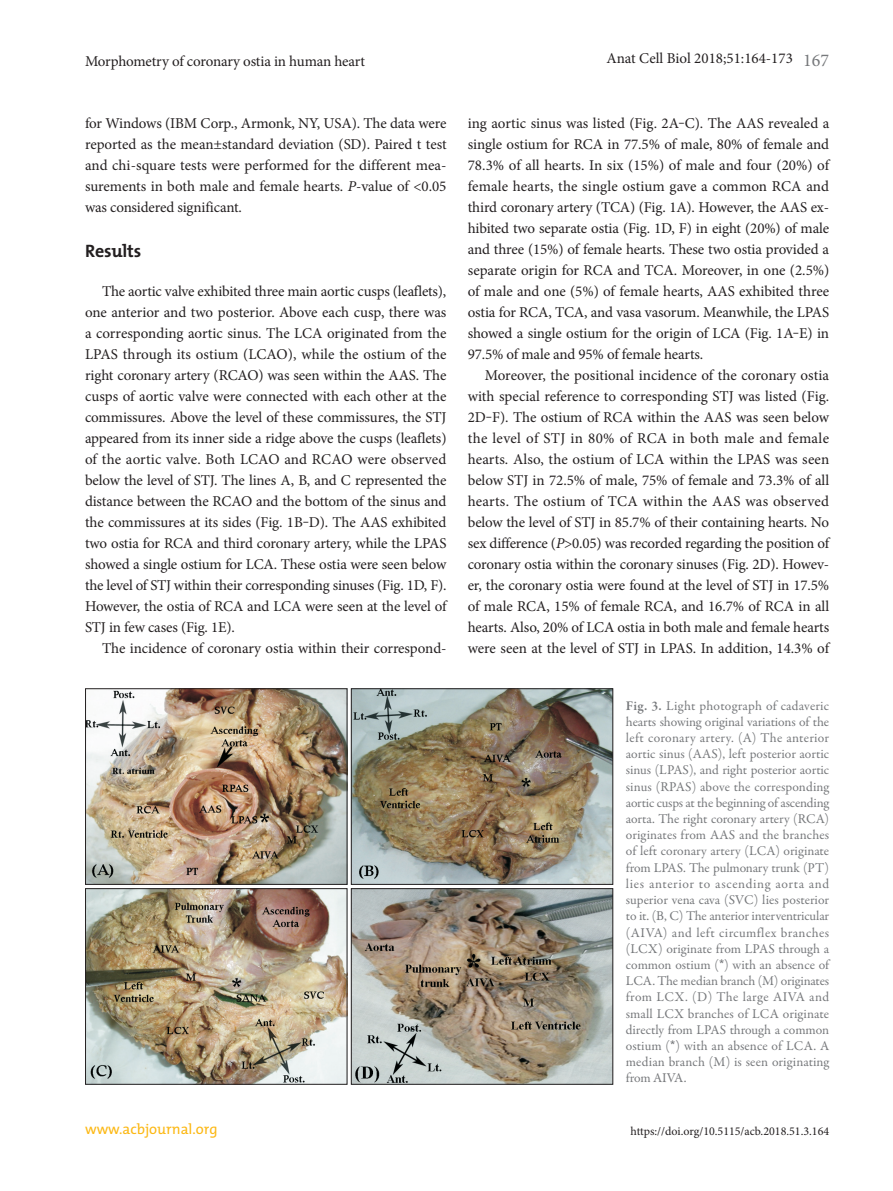
<style>
.page{position:relative;width:893px;height:1191px;background:#fff}
.page>*{position:absolute;margin:0;border:0;box-sizing:border-box;transform-origin:0 0}
.t1{font:700 18px "The Mix";letter-spacing:-.01em;color:#231f20}
.t2{font:15px/21px "Minion Pro";letter-spacing:-.01em;color:#231f20;text-align:justify}
.t3{font:14.7px "The Mix";color:#fcb814}
.t4{font:13.5px/16.2px "Garamond Premr Pro";letter-spacing:.005em;color:#76787b;text-align:justify}
.t5{font:12px "Minion Pro";color:#231f20}
.s1{font-size:18px;color:#76787b}
.s2{font-style:italic}
.s3{font-weight:600}
.s4{font-family:"Arial"}
</style>
<div class="page">
<img style="left:85px;top:688px;width:528px;height:396px">
<p class="t2" style="left:85px;top:50px;width:281px">Morphometry of coronary ostia in human heart</p>
<p class="t2" style="left:606px;top:48px;width:224px">Anat Cell Biol 2018;51:164-173 <span class="s1">167</span></p>
<p class="t2" style="left:85px;top:113px;width:363px">for Windows (IBM Corp., Armonk, NY, USA). The data were reported as the mean±standard deviation (SD). Paired t test and chi-square tests were performed for the different mea&shy;surements in both male and female hearts. <span class="s2">P</span>-value of &lt;0.05 was considered significant.</p>
<p class="t1" style="left:85px;top:236px;width:58px">Results</p>
<p class="t2" style="left:85px;top:281px;width:363px;text-indent:17px">The aortic valve exhibited three main aortic cusps (leaflets), one anterior and two posterior. Above each cusp, there was a corresponding aortic sinus. The LCA originated from the LPAS through its ostium (LCAO), while the ostium of the right coronary artery (RCAO) was seen within the AAS. The cusps of aortic valve were connected with each other at the commissures. Above the level of these commissures, the STJ appeared from its inner side a ridge above the cusps (leaflets) of the aortic valve. Both LCAO and RCAO were observed below the level of STJ. The lines A, B, and C represented the distance between the RCAO and the bottom of the sinus and the commissures at its sides (Fig. 1B‒D). The AAS exhibited two ostia for RCA and third coronary artery, while the LPAS showed a single ostium for LCA. These ostia were seen below the level of STJ within their corresponding sinuses (Fig. 1D, F).<br>However, the ostia of RCA and LCA were seen at the level of STJ in few cases (Fig. 1E).</p>
<p class="t2" style="left:102px;top:638px;width:346px">The incidence of coronary ostia within their correspond-</p>
<p class="t2" style="left:468px;top:113px;width:363px">ing aortic sinus was listed (Fig. 2A‒C). The AAS revealed a single ostium for RCA in 77.5% of male, 80% of female and 78.3% of all hearts. In six (15%) of male and four (20%) of female hearts, the single ostium gave a common RCA and third coronary artery (TCA) (Fig. 1A). However, the AAS ex&shy;hibited two separate ostia (Fig. 1D, F) in eight (20%) of male and three (15%) of female hearts. These two ostia provided a separate origin for RCA and TCA. Moreover, in one (2.5%) of male and one (5%) of female hearts, AAS exhibited three ostia for RCA, TCA, and vasa vasorum. Meanwhile, the LPAS showed a single ostium for the origin of LCA (Fig. 1A‒E) in 97.5% of male and 95% of female hearts.</p>
<p class="t2" style="left:468px;top:365px;width:363px;text-indent:17px">Moreover, the positional incidence of the coronary ostia with special reference to corresponding STJ was listed (Fig.<br>2D‒F). The ostium of RCA within the AAS was seen below the level of STJ in 80% of RCA in both male and female hearts. Also, the ostium of LCA within the LPAS was seen below STJ in 72.5% of male, 75% of female and 73.3% of all hearts. The ostium of TCA within the AAS was observed below the level of STJ in 85.7% of their containing hearts. No sex difference (<span class="s2">P</span>&gt;0.05) was recorded regarding the position of coronary ostia within the coronary sinuses (Fig. 2D). Howev&shy;er, the coronary ostia were found at the level of STJ in 17.5% of male RCA, 15% of female RCA, and 16.7% of RCA in all hearts. Also, 20% of LCA ostia in both male and female hearts were seen at the level of STJ in LPAS. In addition, 14.3% of</p>
<p class="t4" style="left:626px;top:697px;width:205px"><span class="s3">Fig. 3.</span> Light photograph of cadaveric hearts showing original variations of the left coronary artery. (A) The anterior aortic sinus (AAS), left posterior aortic sinus (LPAS), and right posterior aortic sinus (RPAS) above the corresponding aortic cusps at the beginning of ascending aorta. The right coronary artery (RCA) originates from AAS and the branches of left coronary artery (LCA) originate from LPAS. The pulmonary trunk (PT) lies anterior to ascending aorta and superior vena cava (SVC) lies posterior to it. (B, C) The anterior interventricular (AIVA) and left circumflex branches (LCX) originate from LPAS through a common ostium (<span class="s4">*</span>) with an absence of LCA. The median branch (M) originates from LCX. (D) The large AIVA and small LCX branches of LCA originate directly from LPAS through a common ostium (<span class="s4">*</span>) with an absence of LCA. A median branch (M) is seen originating from AIVA.</p>
<p class="t3" style="left:85px;top:1117px;width:134px">www.acbjournal.org</p>
<p class="t5" style="left:631px;top:1123px;width:200px">https://doi.org/10.5115/acb.2018.51.3.164</p>
</div>
